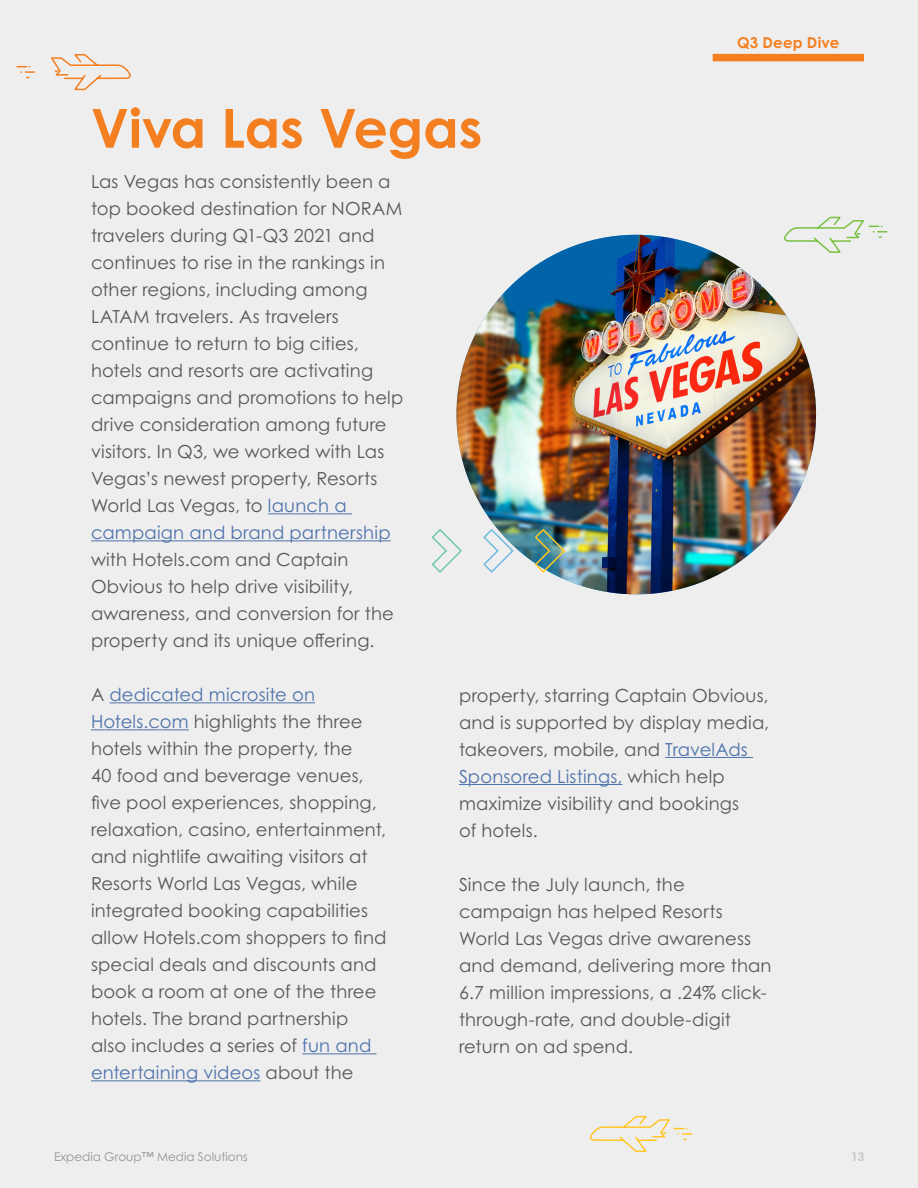
<style>
.page{position:relative;width:918px;height:1188px;background:#efeeee}
.page>*{position:absolute;margin:0;border:0;box-sizing:border-box;transform-origin:0 0}
.t1{font:700 54px "Century Gothic Std";color:#f47f21}
.Body_Copy{font:18px/27px "Century Gothic Pro";letter-spacing:.01em;color:#58585a}
.Body_Copy-2{font:18px "Century Gothic Pro";letter-spacing:.005em;color:#4e73ac}
.t2{font:700 15px "Century Gothic Std";letter-spacing:.01em;color:#f47f20}
.t3{font:12px "Century Gothic Std";color:#939598}
.t4{font:700 12px "Century Gothic Std";color:#c6c8ca}
.s1{color:#4e73ac}
.s2{color:#58585a}
</style>
<div class="page">
<div style="left:713px;top:54px;width:151px;height:7px;background:#f47f21"></div>
<img style="left:456px;top:235px;width:360px;height:359px;border-radius:180px">
<svg style="left:534px;top:528px;width:32px;height:46px"></svg>
<svg style="left:483px;top:528px;width:32px;height:45px"></svg>
<svg style="left:431px;top:529px;width:31px;height:44px"></svg>
<svg style="left:51px;top:54px;width:80px;height:37px"></svg>
<svg style="left:589px;top:1115px;width:103px;height:38px"></svg>
<svg style="left:783px;top:216px;width:104px;height:37px"></svg>
<svg style="left:17px;top:66px;width:17px;height:12px"></svg>
<hr style="left:268px;top:513px;width:84px;height:1px;background:#4e73ac">
<hr style="left:91px;top:540px;width:300px;height:1px;background:#4e73ac">
<hr style="left:109px;top:702px;width:206px;height:1px;background:#4e73ac">
<hr style="left:91px;top:729px;width:98px;height:1px;background:#4e73ac">
<hr style="left:302px;top:1053px;width:75px;height:1px;background:#4e73ac">
<hr style="left:91px;top:1080px;width:169px;height:1px;background:#4e73ac">
<hr style="left:665px;top:757px;width:88px;height:1px;background:#4e73ac">
<hr style="left:459px;top:784px;width:164px;height:1px;background:#4e73ac">
<p class="t2" style="left:737px;top:33px;width:104px">Q3 Deep Dive</p>
<p class="t1" style="left:91px;top:94px;width:393px">Viva Las Vegas</p>
<p class="Body_Copy" style="left:91px;top:168px;width:314px">Las Vegas has consistently been a top booked destination for NORAM travelers during Q1-Q3 2021 and continues to rise in the rankings in other regions, including among<br>LATAM travelers. As travelers continue to return to big cities, hotels and resorts are activating campaigns and promotions to help drive consideration among future visitors. In Q3, we worked with Las<br>Vegas’s newest property, Resorts<br>World Las Vegas, to <span class="s1">launch a campaign and brand partnership </span>with Hotels.com and Captain<br>Obvious to help drive visibility, awareness, and conversion for the property and its unique offering.</p>
<p class="Body_Copy-2" style="left:91px;top:684px;width:226px"><span class="s2">A</span> dedicated microsite on</p>
<p class="Body_Copy" style="left:91px;top:708px;width:297px"><span class="s1">Hotels.com</span> highlights the three hotels within the property, the<br>40 food and beverage venues, five pool experiences, shopping, relaxation, casino, entertainment, and nightlife awaiting visitors at<br>Resorts World Las Vegas, while integrated booking capabilities allow Hotels.com shoppers to find special deals and discounts and book a room at one of the three hotels. The brand partnership also includes a series of <span class="s1">fun and entertaining videos</span> about the</p>
<p class="Body_Copy" style="left:459px;top:681px;width:312px">property, starring Captain Obvious, and is supported by display media, takeovers, mobile, and <span class="s1">TravelAds Sponsored Listings,</span> which help maximize visibility and bookings</p>
<p class="Body_Copy" style="left:459px;top:816px;width:80px">of hotels.</p>
<p class="Body_Copy" style="left:459px;top:870px;width:314px">Since the July launch, the campaign has helped Resorts<br>World Las Vegas drive awareness and demand, delivering more than<br>6.7 million impressions, a .24% click&shy;through-rate, and double-digit return on ad spend.</p>
<p class="t3" style="left:54px;top:1150px;width:195px">Expedia Group™ Media Solutions</p>
<p class="t4" style="left:851px;top:1149px;width:15px">13</p>
</div>
